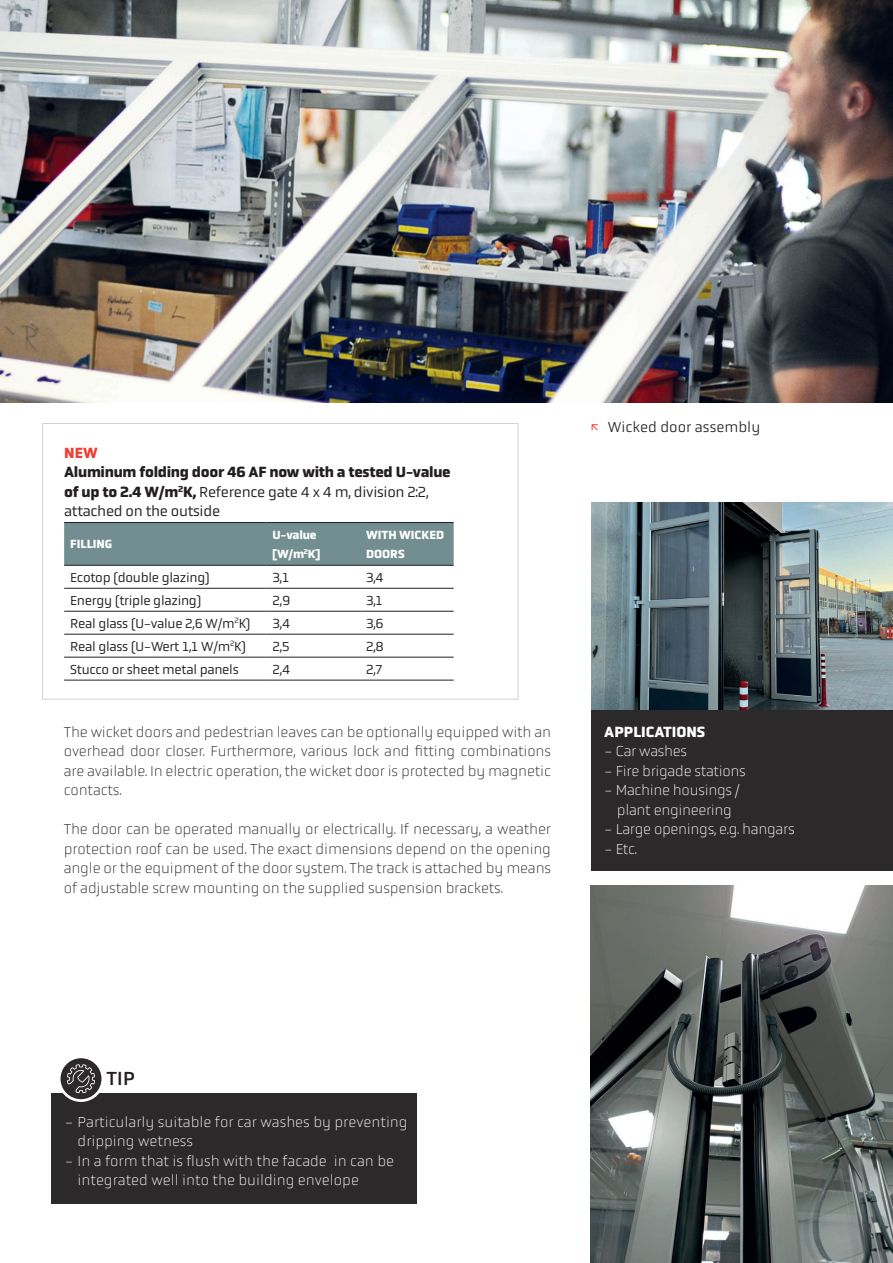
<style>
.page{position:relative;width:893px;height:1263px;background:#fff}
.page>*{position:absolute;margin:0;border:0;box-sizing:border-box;transform-origin:0 0}
.t1{font:19.5px "Obvia";color:#231f20}
.t2{font:100 15px/19.5px "Obvia";letter-spacing:-.01em;color:#231f20;text-align:justify}
.torbauer_tipp{font:100 15px/19.5px "Obvia";color:#fff}
.torbauer_tipp-2{font:700 15px/19.5px "Obvia";letter-spacing:-.02em;color:#231f20}
.torbauer_tipp-3{font:100 15px/19.5px "Obvia";letter-spacing:-.02em;color:#fff;text-align:center}
.t3{font:300 15px "Obvia";color:#231f20}
.torbauer_tipp-4{font:700 15px "Obvia";letter-spacing:-.005em;color:#fff}
.torbauer_tipp-5{font:13.5px "Obvia";letter-spacing:-.02em;color:#231f20}
.torbauer_tipp-6{font:700 12px/19.5px "Obvia";letter-spacing:-.005em;color:#fff}
.s1{color:#ee3e35}
.s2{font-weight:400}
</style>
<div class="page">
<img style="left:591px;top:885px;width:301px;height:378px">
<img style="left:592px;top:503px;width:300px;height:207px">
<div style="left:52px;top:1094px;width:365px;height:110px;background:#2b292a"></div>
<svg style="left:59px;top:1057px;width:44px;height:43px"></svg>
<div style="left:58px;top:1055px;width:46px;height:47px;border:3px solid #fff;border-radius:50%"></div>
<svg style="left:67px;top:1064px;width:28px;height:29px"></svg>
<hr style="left:892px;top:0;width:1px;height:1263px;background:#2b292a">
<div style="left:591px;top:710px;width:302px;height:161px;background:#2b292a"></div>
<div style="left:64px;top:523px;width:390px;height:42px;background:#738e90"></div>
<hr style="left:64px;top:522px;width:203px;height:1px;background:#231f20">
<hr style="left:267px;top:522px;width:93px;height:1px;background:#231f20">
<hr style="left:360px;top:522px;width:94px;height:1px;background:#231f20">
<hr style="left:64px;top:565px;width:203px;height:1px;background:#231f20">
<hr style="left:267px;top:565px;width:93px;height:1px;background:#231f20">
<hr style="left:360px;top:565px;width:94px;height:1px;background:#231f20">
<hr style="left:64px;top:588px;width:203px;height:1px;background:#231f20">
<hr style="left:267px;top:588px;width:93px;height:1px;background:#231f20">
<hr style="left:360px;top:588px;width:94px;height:1px;background:#231f20">
<hr style="left:64px;top:611px;width:203px;height:1px;background:#231f20">
<hr style="left:267px;top:611px;width:93px;height:1px;background:#231f20">
<hr style="left:360px;top:611px;width:94px;height:1px;background:#231f20">
<hr style="left:64px;top:634px;width:203px;height:1px;background:#231f20">
<hr style="left:267px;top:634px;width:93px;height:1px;background:#231f20">
<hr style="left:360px;top:634px;width:94px;height:1px;background:#231f20">
<hr style="left:64px;top:657px;width:203px;height:1px;background:#231f20">
<hr style="left:267px;top:657px;width:93px;height:1px;background:#231f20">
<hr style="left:360px;top:657px;width:94px;height:1px;background:#231f20">
<hr style="left:267px;top:680px;width:93px;height:1px;background:#231f20">
<hr style="left:360px;top:680px;width:94px;height:1px;background:#231f20">
<hr style="left:64px;top:680px;width:203px;height:1px;background:#231f20">
<div style="left:42px;top:423px;width:476px;height:276px;border:1px solid #d1d2d4"></div>
<img style="left:0;top:0;width:893px;height:402px">
<p class="torbauer_tipp-2" style="left:64px;top:443px;width:388px"><span class="s1">NEW<br></span>Aluminum folding door 46 AF now with a tested U-value of up to 2.4 W/m<sup>2</sup>K, <span class="s2">Reference gate 4 x 4 m, division 2:2, attached on the outside</span></p>
<p class="torbauer_tipp-6" style="left:70px;top:535px;width:44px">FILLING</p>
<p class="torbauer_tipp-6" style="left:273px;top:525px;width:46px">U-value</p>
<p class="torbauer_tipp-6" style="left:273px;top:544px;width:49px">[W/m<sup>2</sup>K]</p>
<p class="torbauer_tipp-6" style="left:366px;top:525px;width:79px">WITH WICKED<br>DOORS</p>
<p class="torbauer_tipp-5" style="left:70px;top:569px;width:141px">Ecotop (double glazing)</p>
<p class="torbauer_tipp-5" style="left:273px;top:569px;width:18px">3,1</p>
<p class="torbauer_tipp-5" style="left:366px;top:569px;width:19px">3,4</p>
<p class="torbauer_tipp-5" style="left:70px;top:592px;width:133px">Energy (triple glazing)</p>
<p class="torbauer_tipp-5" style="left:273px;top:592px;width:19px">2,9</p>
<p class="torbauer_tipp-5" style="left:366px;top:592px;width:18px">3,1</p>
<p class="torbauer_tipp-5" style="left:70px;top:615px;width:182px">Real glass (U-value 2,6 W/m<sup>2</sup>K)</p>
<p class="torbauer_tipp-5" style="left:273px;top:615px;width:19px">3,4</p>
<p class="torbauer_tipp-5" style="left:366px;top:615px;width:19px">3,6</p>
<p class="torbauer_tipp-5" style="left:70px;top:638px;width:178px">Real glass (U-Wert 1,1 W/m<sup>2</sup>K)</p>
<p class="torbauer_tipp-5" style="left:273px;top:638px;width:18px">2,5</p>
<p class="torbauer_tipp-5" style="left:366px;top:638px;width:19px">2,8</p>
<p class="torbauer_tipp-5" style="left:70px;top:661px;width:170px">Stucco or sheet metal panels</p>
<p class="torbauer_tipp-5" style="left:273px;top:661px;width:19px">2,4</p>
<p class="torbauer_tipp-5" style="left:366px;top:661px;width:18px">2,7</p>
<p class="t2" style="left:64px;top:722px;width:489px">The wicket doors and pedestrian leaves can be optionally equipped with an overhead door closer. Furthermore, various lock and fitting combinations are available. In electric operation, the wicket door is protected by magnetic contacts.</p>
<p class="t2" style="left:64px;top:820px;width:489px">The door can be operated manually or electrically. If necessary, a weather protection roof can be used. The exact dimensions depend on the opening angle or the equipment of the door system. The track is attached by means of adjustable screw mounting on the supplied suspension brackets.</p>
<p class="t3" style="left:591px;top:418px;width:171px"><span class="s1">\_</span> Wicked door assembly</p>
<p class="torbauer_tipp-4" style="left:604px;top:722px;width:102px">APPLICATIONS</p>
<p class="torbauer_tipp-3" style="left:604px;top:742px;width:85px">- Car washes</p>
<p class="torbauer_tipp-3" style="left:604px;top:761px;width:143px">- Fire brigade stations</p>
<p class="torbauer_tipp-3" style="left:604px;top:781px;width:137px">- Machine housings / plant engineering</p>
<p class="torbauer_tipp-3" style="left:604px;top:820px;width:192px">- Large openings, e.g. hangars</p>
<p class="torbauer_tipp" style="left:604px;top:839px;width:34px">- Etc.</p>
<p class="t1" style="left:106px;top:1067px;width:30px">TIP</p>
<p class="torbauer_tipp" style="left:78px;top:1112px;width:332px;text-indent:-13px">- Particularly suitable for car washes by preventing dripping wetness</p>
<p class="torbauer_tipp" style="left:78px;top:1151px;width:318px;text-indent:-13px">- In a form that is flush with the facade in can be integrated well into the building envelope</p>
</div>
